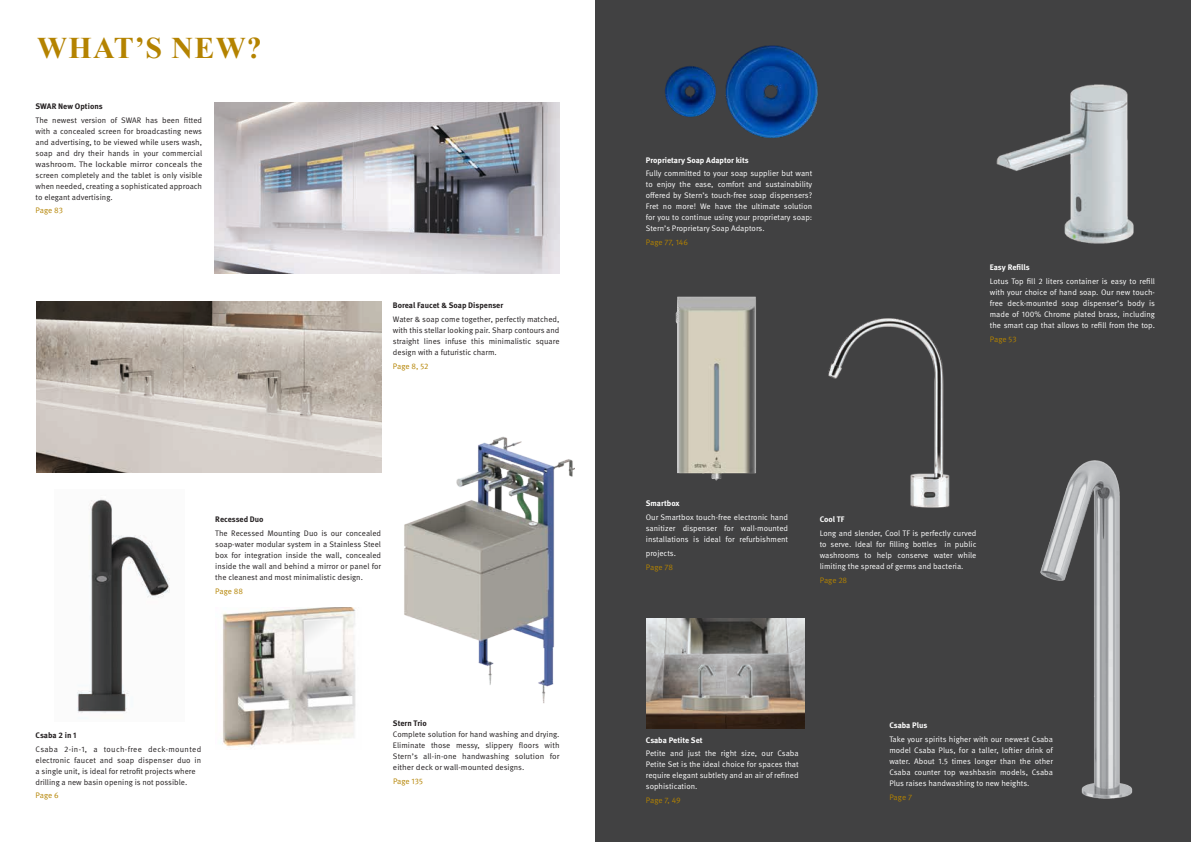
<style>
.page{position:relative;width:1191px;height:842px;background:#fff}
.page>*{position:absolute;margin:0;border:0;box-sizing:border-box;transform-origin:0 0}
.t1{font:700 30px "Times New Roman";letter-spacing:.045em;color:#b48300}
.t2{font:8px/11px "Meta Pro Norm";color:#fff;text-align:justify}
.t3{font:8px/11px "Meta Pro Norm";color:#231f20;text-align:justify}
.t4{font:700 8px "Meta Pro";color:#fff}
.t5{font:8px "Meta Pro Norm";color:#b48300}
.t6{font:700 8px "Meta Pro";color:#231f20}
</style>
<div class="page">
<div style="left:595px;top:0;width:596px;height:842px;background:#414142"></div>
<img style="left:675px;top:296px;width:81px;height:185px">
<img style="left:214px;top:103px;width:345px;height:170px">
<img style="left:404px;top:436px;width:170px;height:268px">
<img style="left:828px;top:318px;width:122px;height:190px">
<img style="left:36px;top:302px;width:345px;height:171px">
<img style="left:647px;top:619px;width:157px;height:109px">
<img style="left:77px;top:499px;width:93px;height:214px">
<img style="left:1040px;top:460px;width:93px;height:339px">
<img style="left:996px;top:84px;width:138px;height:160px">
<img style="left:725px;top:45px;width:93px;height:93px">
<img style="left:665px;top:66px;width:51px;height:51px">
<img style="left:222px;top:607px;width:134px;height:140px">
<svg style="left:305px;top:619px;width:38px;height:53px"></svg>
<h1 class="t1" style="left:37px;top:26px;width:226px">WHAT’S NEW?</h1>
<p class="t6" style="left:36px;top:100px;width:68px">SWAR New Options</p>
<p class="t3" style="left:36px;top:114px;width:168px">The newest version of SWAR has been fitted with a concealed screen for broadcasting news and advertising, to be viewed while users wash, soap and dry their hands in your commercial washroom. The lockable mirror conceals the screen completely and the tablet is only visible when needed, creating a sophisticated approach to elegant advertising.</p>
<p class="t5" style="left:36px;top:205px;width:29px">Page 83</p>
<p class="t6" style="left:393px;top:299px;width:112px">Boreal Faucet &amp; Soap Dispenser</p>
<p class="t3" style="left:393px;top:313px;width:168px">Water &amp; soap come together, perfectly matched, with this stellar looking pair. Sharp contours and straight lines infuse this minimalistic square design with a futuristic charm.</p>
<p class="t5" style="left:393px;top:360px;width:37px">Page 8, 52</p>
<p class="t6" style="left:215px;top:513px;width:50px">Recessed Duo</p>
<p class="t3" style="left:215px;top:527px;width:167px">The Recessed Mounting Duo is our concealed soap-water modular system in a Stainless Steel box for integration inside the wall, concealed inside the wall and behind a mirror or panel for the cleanest and most minimalistic design.</p>
<p class="t5" style="left:215px;top:585px;width:29px">Page 88</p>
<p class="t6" style="left:36px;top:729px;width:43px">Csaba 2 in 1</p>
<p class="t3" style="left:36px;top:743px;width:167px;text-align:left">Csaba 2-in-1, a touch-free deck-mounted electronic faucet and soap dispenser duo in a single unit, is ideal for retrofit projects where drilling a new basin opening is not possible.</p>
<p class="t5" style="left:36px;top:790px;width:25px">Page 6</p>
<p class="t6" style="left:393px;top:717px;width:35px">Stern Trio</p>
<p class="t3" style="left:393px;top:728px;width:168px">Complete solution for hand washing and drying.<br>Eliminate those messy, slippery floors with Stern’s all-in-one handwashing solution for either deck or wall-mounted designs.</p>
<p class="t5" style="left:393px;top:775px;width:31px">Page 135</p>
<p class="t4" style="left:646px;top:154px;width:105px">Proprietary Soap Adaptor kits</p>
<p class="t2" style="left:646px;top:168px;width:168px">Fully committed to your soap supplier but want to enjoy the ease, comfort and sustainability offered by Stern’s touch-free soap dispensers?<br>Fret no more! We have the ultimate solution for you to continue using your proprietary soap:<br>Stern’s Proprietary Soap Adaptors.</p>
<p class="t5" style="left:646px;top:236px;width:44px">Page 77, 146</p>
<p class="t4" style="left:990px;top:261px;width:41px">Easy Refills</p>
<p class="t2" style="left:990px;top:275px;width:167px">Lotus Top fill 2 liters container is easy to refill with your choice of hand soap. Our new touch&shy;free deck-mounted soap dispenser’s body is made of 100% Chrome plated brass, including the smart cap that allows to refill from the top.</p>
<p class="t5" style="left:990px;top:333px;width:28px">Page 53</p>
<p class="t4" style="left:646px;top:497px;width:35px">Smartbox</p>
<p class="t2" style="left:646px;top:511px;width:144px">Our Smartbox touch-free electronic hand sanitizer dispenser for wall-mounted installations is ideal for refurbishment</p>
<p class="t2" style="left:646px;top:547px;width:32px">projects.</p>
<p class="t5" style="left:646px;top:561px;width:29px">Page 78</p>
<p class="t4" style="left:819px;top:513px;width:26px">Cool TF</p>
<p class="t2" style="left:819px;top:527px;width:158px">Long and slender, Cool TF is perfectly curved to serve. Ideal for filling bottles in public washrooms to help conserve water while limiting the spread of germs and bacteria.</p>
<p class="t5" style="left:819px;top:574px;width:29px">Page 28</p>
<p class="t4" style="left:646px;top:733px;width:58px">Csaba Petite Set</p>
<p class="t2" style="left:646px;top:748px;width:154px">Petite and just the right size, our Csaba Petite Set is the ideal choice for spaces that require elegant subtlety and an air of refined sophistication.</p>
<p class="t5" style="left:646px;top:794px;width:36px">Page 7, 49</p>
<p class="t4" style="left:889px;top:719px;width:40px">Csaba Plus</p>
<p class="t2" style="left:889px;top:733px;width:165px">Take your spirits higher with our newest Csaba model Csaba Plus, for a taller, loftier drink of water. About 1.5 times longer than the other Csaba counter top washbasin models, Csaba Plus raises handwashing to new heights.</p>
<p class="t5" style="left:889px;top:791px;width:24px">Page 7</p>
</div>
